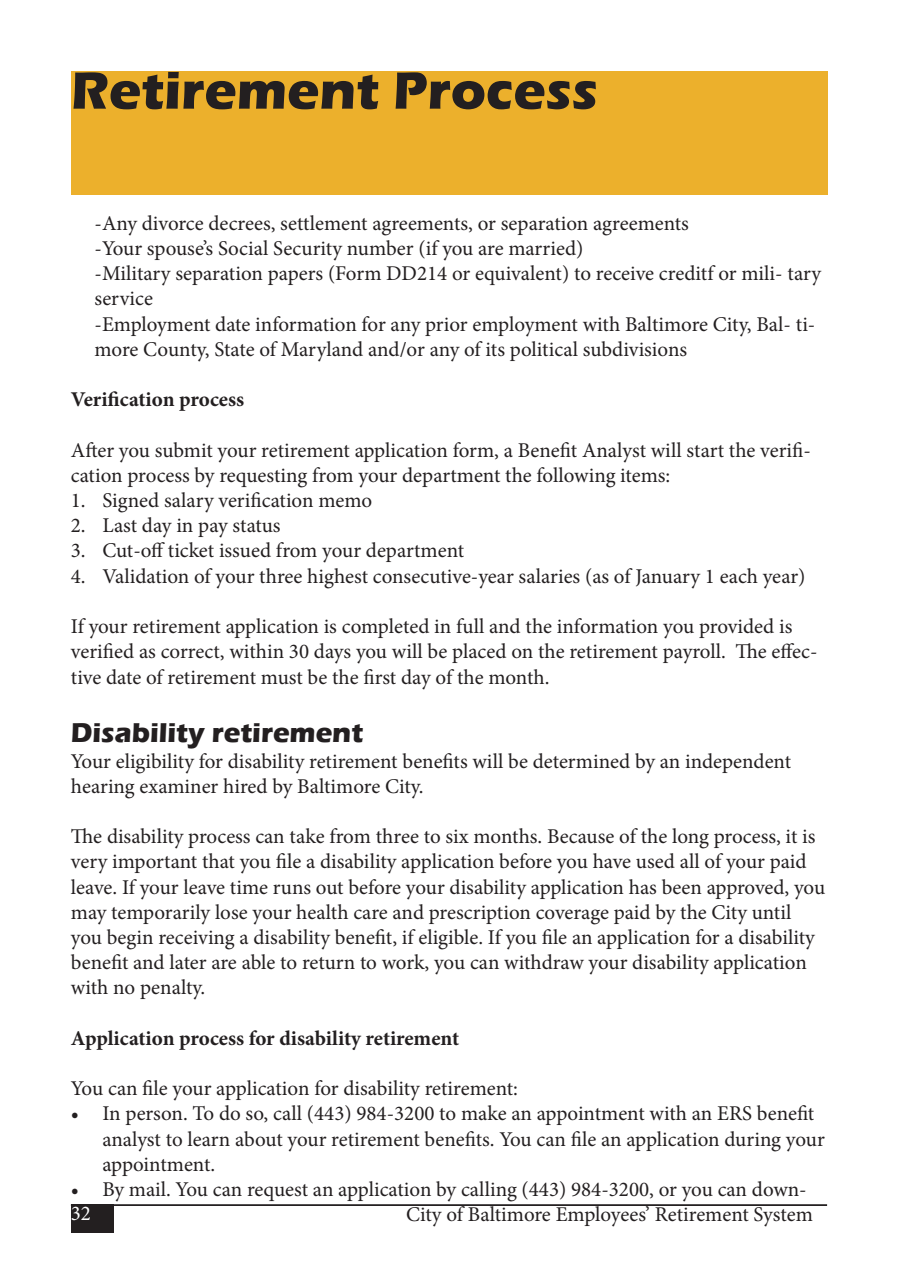
<style>
.page{position:relative;width:898px;height:1276px;background:#fff}
.page>*{position:absolute;margin:0;border:0;box-sizing:border-box;transform-origin:0 0}
.t1{font:700 54.25px "Eras ITC";color:#231f20}
.t2{font:700 28px "Eras ITC";color:#231f20}
.t3{font:21px/25.2px "Minion Pro";color:#231f20}
.t4{font:700 21px "Minion Pro";letter-spacing:-.005em;color:#231f20}
.t5{font:21px "Minion Pro";color:#fff}
</style>
<div class="page">
<div style="left:71px;top:71px;width:756px;height:123px;background:#ecb02c"></div>
<hr style="left:71px;top:1204px;width:756px;height:2px;background:#231f20">
<div style="left:71px;top:1204px;width:43px;height:29px;background:#231f20"></div>
<h1 class="t1" style="left:71px;top:59px;width:528px">Retirement Process</h1>
<p class="t3" style="left:94px;top:211px;width:596px">-Any divorce decrees, settlement agreements, or separation agreements</p>
<p class="t3" style="left:94px;top:236px;width:490px">-Your spouse’s Social Security number (if you are married)</p>
<p class="t3" style="left:94px;top:261px;width:728px">-Military separation papers (Form DD214 or equivalent) to receive creditf or mili- tary service</p>
<p class="t3" style="left:94px;top:311px;width:722px">-Employment date information for any prior employment with Baltimore City, Bal- ti&shy;more County, State of Maryland and/or any of its political subdivisions</p>
<p class="t4" style="left:71px;top:385px;width:175px">Verification process</p>
<p class="t3" style="left:71px;top:437px;width:741px">After you submit your retirement application form, a Benefit Analyst will start the verifi&shy;cation process by requesting from your department the following items:</p>
<p class="t3" style="left:71px;top:488px;width:303px">1. Signed salary verification memo</p>
<p class="t3" style="left:71px;top:513px;width:211px">2. Last day in pay status</p>
<p class="t3" style="left:71px;top:538px;width:395px">3. Cut-off ticket issued from your department</p>
<p class="t3" style="left:71px;top:563px;width:736px">4. Validation of your three highest consecutive-year salaries (as of January 1 each year)</p>
<p class="t3" style="left:71px;top:614px;width:748px">If your retirement application is completed in full and the information you provided is verified as correct, within 30 days you will be placed on the retirement payroll. The effec&shy;tive date of retirement must be the first day of the month.</p>
<p class="t2" style="left:71px;top:717px;width:294px">Disability retirement</p>
<p class="t3" style="left:71px;top:748px;width:722px">Your eligibility for disability retirement benefits will be determined by an independent hearing examiner hired by Baltimore City.</p>
<p class="t3" style="left:71px;top:824px;width:756px">The disability process can take from three to six months. Because of the long process, it is very important that you file a disability application before you have used all of your paid leave. If your leave time runs out before your disability application has been approved, you may temporarily lose your health care and prescription coverage paid by the City until you begin receiving a disability benefit, if eligible. If you file an application for a disability benefit and later are able to return to work, you can withdraw your disability application with no penalty.</p>
<p class="t4" style="left:71px;top:1023px;width:390px">Application process for disability retirement</p>
<p class="t3" style="left:71px;top:1076px;width:449px">You can file your application for disability retirement:</p>
<p class="t3" style="left:102px;top:1101px;width:724px;text-indent:-32px">• In person. To do so, call (443) 984-3200 to make an appointment with an ERS benefit analyst to learn about your retirement benefits. You can file an application during your appointment.</p>
<p class="t3" style="left:71px;top:1177px;width:737px">• By mail. You can request an application by calling (443) 984-3200, or you can down-</p>
<p class="t5" style="left:71px;top:1198px;width:22px">32</p>
<p class="t3" style="left:406px;top:1202px;width:408px">City of Baltimore Employees’ Retirement System</p>
</div>
